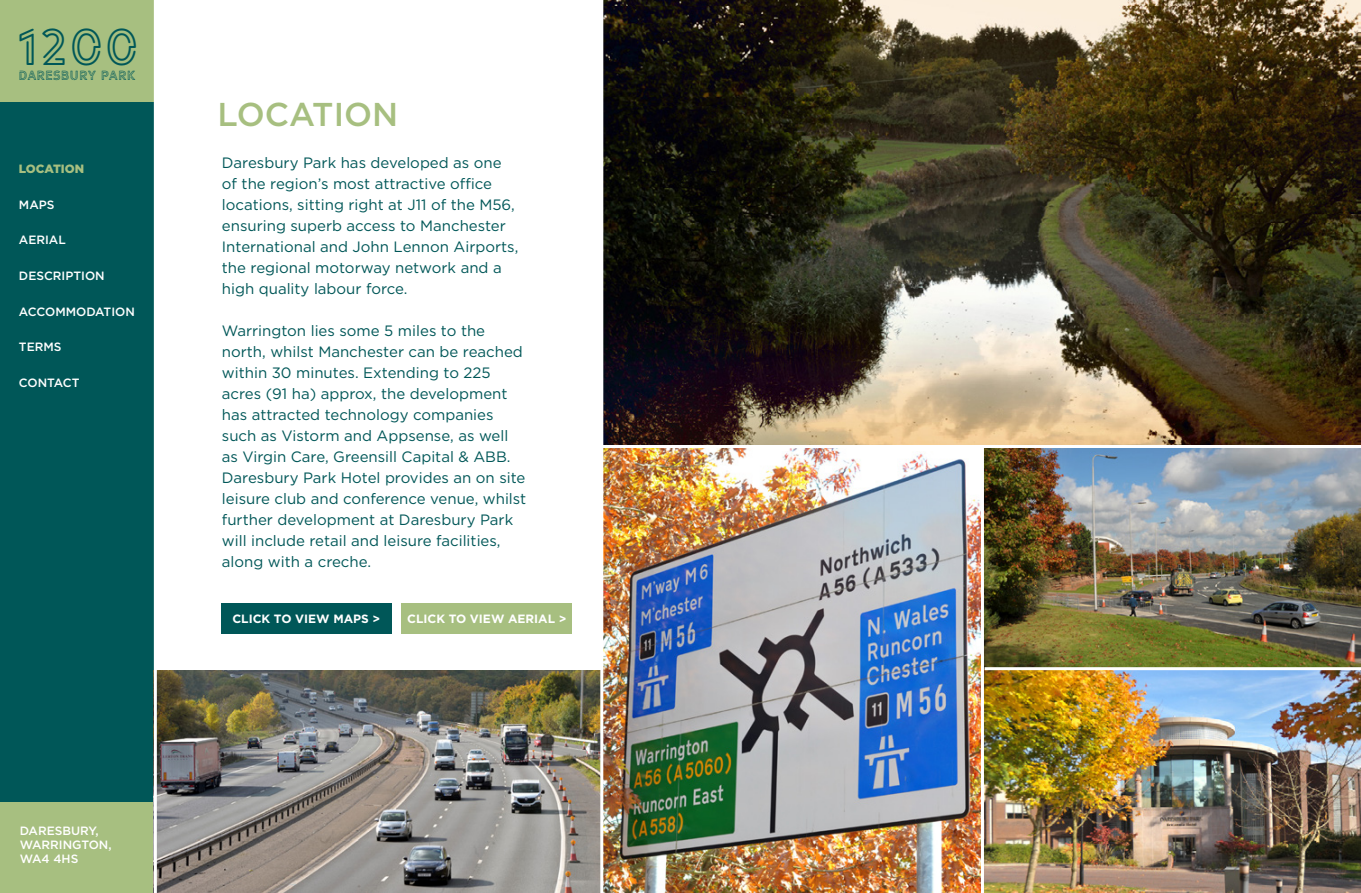
<style>
.page{position:relative;width:1361px;height:893px;background:#fff}
.page>*{position:absolute;margin:0;border:0;box-sizing:border-box;transform-origin:0 0}
.t1{font:48.15px "LIBRARY3 A Msoft";color:#005758}
.t2{font:500 33px "Gotham";color:#a7bf80}
.t3{font:15px/21px "Gotham";color:#005758}
.t4{font:12.3px "LIBRARY3 A Msoft";color:#005758}
.t5{font:500 12px/14.4px "Gotham";color:#fff}
.t6{font:700 12px "Gotham";color:#fff}
.t7{font:900 12px "Gotham";color:#a7bf80}
</style>
<div class="page">
<div style="left:0;top:0;width:154px;height:114px;background:#a7bf80"></div>
<div style="left:0;top:800px;width:154px;height:93px;background:#a7bf80"></div>
<div style="left:0;top:102px;width:154px;height:699px;background:#005758"></div>
<img style="left:603px;top:0;width:758px;height:893px">
<img style="left:157px;top:670px;width:443px;height:223px">
<div style="left:221px;top:603px;width:170px;height:30px;background:#005758"></div>
<div style="left:402px;top:603px;width:170px;height:30px;background:#a7bf80"></div>
<hr style="left:595px;top:445px;width:766px;height:3px;background:#fff">
<hr style="left:981px;top:448px;width:3px;height:445px;background:#fff">
<hr style="left:984px;top:667px;width:377px;height:3px;background:#fff">
<h1 class="t1" style="left:16px;top:17px;width:126px">1200</h1>
<p class="t4" style="left:19px;top:67px;width:119px">DARESBURY PARK</p>
<p class="t7" style="left:19px;top:160px;width:67px">LOCATION</p>
<p class="t5" style="left:19px;top:197px;width:37px">MAPS</p>
<p class="t5" style="left:19px;top:233px;width:48px">AERIAL</p>
<p class="t5" style="left:19px;top:268px;width:87px">DESCRIPTION</p>
<p class="t5" style="left:19px;top:304px;width:117px">ACCOMMODATION</p>
<p class="t5" style="left:19px;top:340px;width:44px">TERMS</p>
<p class="t5" style="left:19px;top:375px;width:62px">CONTACT</p>
<p class="t5" style="left:20px;top:823px;width:93px">DARESBURY,<br>WARRINGTON,<br>WA4 4HS</p>
<h2 class="t2" style="left:218px;top:93px;width:182px">LOCATION</h2>
<p class="t3" style="left:222px;top:152px;width:298px">Daresbury Park has developed as one of the region’s most attractive office locations, sitting right at J11 of the M56, ensuring superb access to Manchester International and John Lennon Airports, the regional motorway network and a high quality labour force.</p>
<p class="t3" style="left:222px;top:320px;width:306px">Warrington lies some 5 miles to the north, whilst Manchester can be reached within 30 minutes. Extending to 225 acres (91 ha) approx, the development has attracted technology companies such as Vistorm and Appsense, as well as Virgin Care, Greensill Capital &amp; ABB.<br>Daresbury Park Hotel provides an on site leisure club and conference venue, whilst further development at Daresbury Park will include retail and leisure facilities, along with a creche.</p>
<p class="t6" style="left:232px;top:612px;width:149px">CLICK TO VIEW MAPS &gt;</p>
<p class="t6" style="left:407px;top:612px;width:161px">CLICK TO VIEW AERIAL &gt;</p>
</div>
